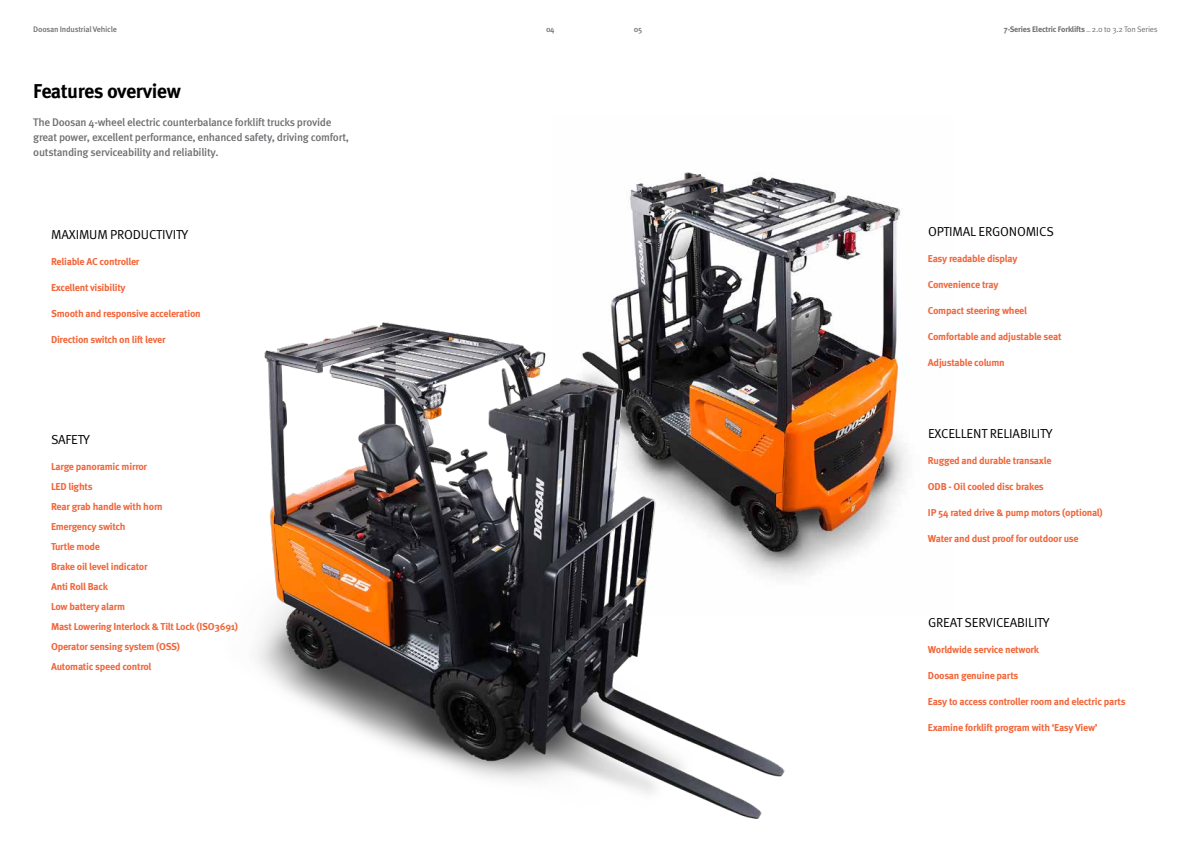
<style>
.page{position:relative;width:1191px;height:842px;background:#fff}
.page>*{position:absolute;margin:0;border:0;box-sizing:border-box;transform-origin:0 0}
.t1{font:700 20px "Meta Pro";letter-spacing:-.03em;color:#000}
.t2{font:13px "Meta Pro";letter-spacing:-.015em;color:#000}
.t3{font:500 11px/15px "Meta Pro";letter-spacing:-.025em;color:#6d6e71}
.t4{font:700 10px/20px "Meta Pro";letter-spacing:-.025em;color:#f26539}
.t5{font:700 8px "Meta Pro";letter-spacing:-.025em;color:#6d6e71}
.t6{font:500 8px "Meta Pro";letter-spacing:-.025em;color:#6d6e71}
.s1{font-weight:400}
</style>
<div class="page">
<img style="left:629px;top:172px;width:279px;height:406px">
<img style="left:258px;top:259px;width:533px;height:560px">
<p class="t6" style="left:33px;top:24px;width:85px">Doosan Industrial Vehicle</p>
<p class="t6" style="left:546px;top:24px;width:10px">04</p>
<p class="t6" style="left:634px;top:24px;width:10px">05</p>
<p class="t5" style="left:1004px;top:24px;width:155px">7-Series Electric Forklifts <span class="s1">_ 2.0 to 3.2 Ton Series</span></p>
<h1 class="t1" style="left:33px;top:78px;width:149px">Features overview</h1>
<p class="t3" style="left:33px;top:115px;width:317px">The Doosan 4-wheel electric counterbalance forklift trucks provide great power, excellent performance, enhanced safety, driving comfort, outstanding serviceability and reliability.</p>
<h2 class="t2" style="left:51px;top:226px;width:139px">MAXIMUM PRODUCTIVITY</h2>
<p class="t4" style="left:51px;top:252px;width:90px">Reliable AC controller</p>
<p class="t4" style="left:51px;top:278px;width:76px">Excellent visibility</p>
<p class="t4" style="left:51px;top:304px;width:151px">Smooth and responsive acceleration</p>
<p class="t4" style="left:51px;top:330px;width:116px">Direction switch on lift lever</p>
<h2 class="t2" style="left:51px;top:431px;width:40px">SAFETY</h2>
<p class="t4" style="left:51px;top:456px;width:188px">Large panoramic mirror<br>LED lights<br>Rear grab handle with horn<br>Emergency switch<br>Turtle mode<br>Brake oil level indicator<br>Anti Roll Back<br>Low battery alarm<br>Mast Lowering Interlock &amp; Tilt Lock (ISO3691)<br>Operator sensing system (OSS)<br>Automatic speed control</p>
<h2 class="t2" style="left:928px;top:223px;width:127px">OPTIMAL ERGONOMICS</h2>
<p class="t4" style="left:928px;top:249px;width:91px">Easy readable display</p>
<p class="t4" style="left:928px;top:275px;width:72px">Convenience tray</p>
<p class="t4" style="left:928px;top:301px;width:101px">Compact steering wheel</p>
<p class="t4" style="left:928px;top:327px;width:135px">Comfortable and adjustable seat</p>
<p class="t4" style="left:928px;top:353px;width:78px">Adjustable column</p>
<h2 class="t2" style="left:928px;top:425px;width:126px">EXCELLENT RELIABILITY</h2>
<p class="t4" style="left:928px;top:451px;width:125px">Rugged and durable transaxle</p>
<p class="t4" style="left:928px;top:477px;width:117px">ODB - Oil cooled disc brakes</p>
<p class="t4" style="left:928px;top:503px;width:176px">IP 54 rated drive &amp; pump motors (optional)</p>
<p class="t4" style="left:928px;top:529px;width:152px">Water and dust proof for outdoor use</p>
<h2 class="t2" style="left:928px;top:614px;width:123px">GREAT SERVICEABILITY</h2>
<p class="t4" style="left:928px;top:640px;width:113px">Worldwide service network</p>
<p class="t4" style="left:928px;top:666px;width:92px">Doosan genuine parts</p>
<p class="t4" style="left:928px;top:692px;width:199px">Easy to access controller room and electric parts</p>
<p class="t4" style="left:928px;top:718px;width:171px">Examine forklift program with ‘Easy View’</p>
</div>
